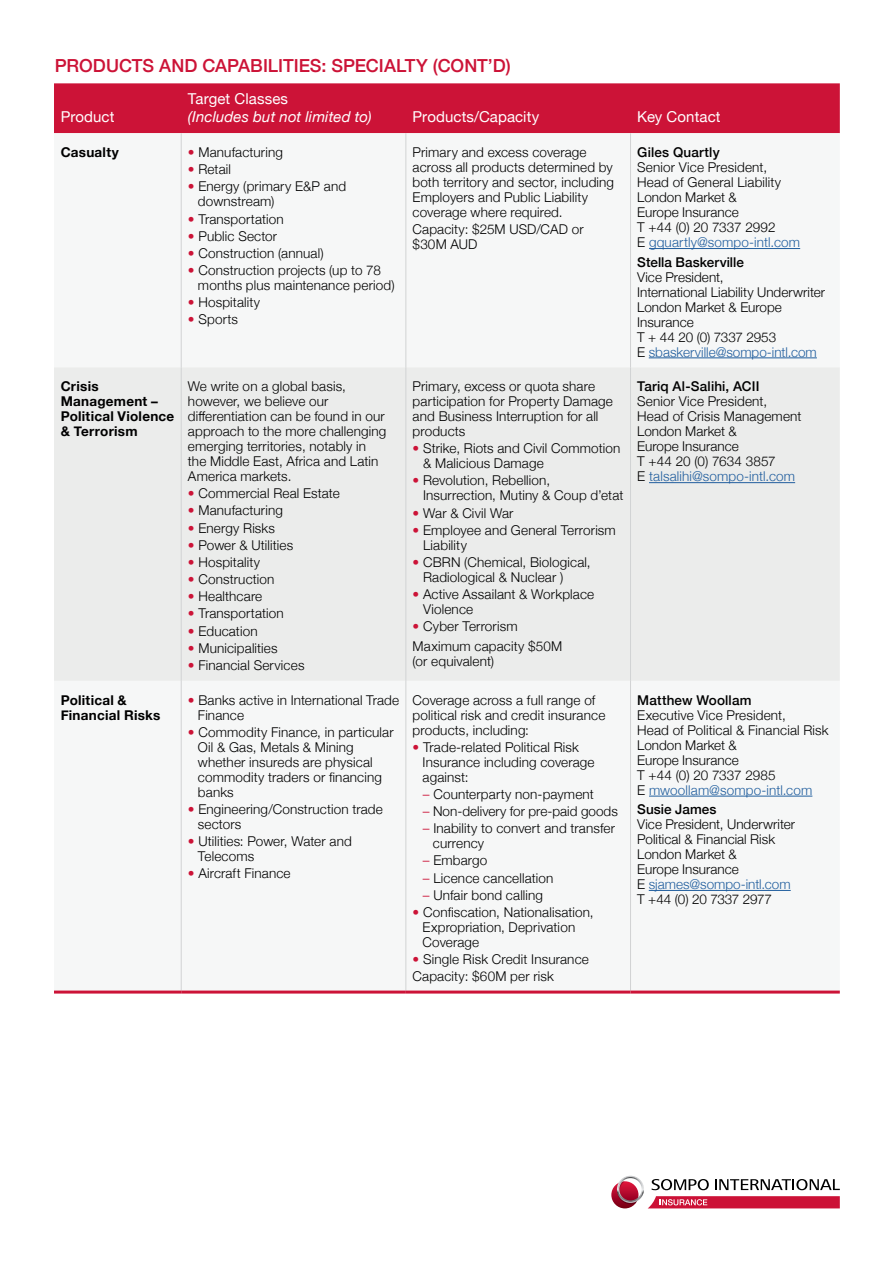
<style>
.page{position:relative;width:893px;height:1263px;background:#fff}
.page>*{position:absolute;margin:0;border:0;box-sizing:border-box;transform-origin:0 0}
.t1{font:500 18px "Helvetica Neue";color:#cc1337}
.t2{font:15px "Helvetica Neue";letter-spacing:.005em;color:#fff}
.t3{font:italic 15px "Helvetica Neue";letter-spacing:.005em;color:#fff}
.t4{font:300 13.5px/15px "Helvetica Neue";letter-spacing:.01em;color:#000}
.t5{font:700 13.5px/15px "Helvetica Neue";letter-spacing:.02em;color:#000}
.t6{font:500 13.5px "Helvetica Neue";letter-spacing:.01em;color:#000}
.s1{color:#cc1337}
.s2{color:#215e9e}
</style>
<div class="page">
<div style="left:54px;top:83px;width:786px;height:50px;background:#cc1337"></div>
<div style="left:54px;top:133px;width:786px;height:857px;background:#f6f7f7"></div>
<div style="left:54px;top:367px;width:786px;height:314px;background:#ebeceb"></div>
<hr style="left:181px;top:133px;width:1px;height:234px;background:#d1d3d4">
<hr style="left:405px;top:133px;width:1px;height:234px;background:#d1d3d4">
<hr style="left:181px;top:367px;width:1px;height:314px;background:#d1d3d4">
<hr style="left:405px;top:367px;width:1px;height:314px;background:#d1d3d4">
<hr style="left:181px;top:681px;width:1px;height:309px;background:#d1d3d4">
<hr style="left:405px;top:681px;width:1px;height:309px;background:#d1d3d4">
<hr style="left:630px;top:133px;width:1px;height:234px;background:#d1d3d4">
<hr style="left:630px;top:367px;width:1px;height:314px;background:#d1d3d4">
<hr style="left:630px;top:681px;width:1px;height:309px;background:#d1d3d4">
<hr style="left:54px;top:990px;width:127px;height:3px;background:#cc1337">
<hr style="left:181px;top:990px;width:225px;height:3px;background:#cc1337">
<hr style="left:406px;top:990px;width:224px;height:3px;background:#cc1337">
<hr style="left:630px;top:990px;width:210px;height:3px;background:#cc1337">
<hr style="left:649px;top:248px;width:151px;height:1px;background:#215e9e">
<hr style="left:649px;top:357px;width:168px;height:1px;background:#215e9e">
<hr style="left:649px;top:482px;width:146px;height:1px;background:#215e9e">
<hr style="left:649px;top:796px;width:163px;height:1px;background:#215e9e">
<hr style="left:649px;top:890px;width:142px;height:1px;background:#215e9e">
<svg style="left:611px;top:1181px;width:27px;height:27px"></svg>
<svg style="left:617px;top:1176px;width:223px;height:32px"></svg>
<h1 class="t1" style="left:55px;top:51px;width:457px">PRODUCTS AND CAPABILITIES: SPECIALTY (CONT’D)</h1>
<p class="t2" style="left:61px;top:106px;width:55px">Product</p>
<p class="t2" style="left:188px;top:88px;width:102px">Target Classes</p>
<p class="t3" style="left:188px;top:106px;width:185px">(Includes but not limited to)</p>
<p class="t2" style="left:413px;top:106px;width:128px">Products/Capacity</p>
<p class="t2" style="left:637px;top:106px;width:85px">Key Contact</p>
<p class="t5" style="left:61px;top:145px;width:59px">Casualty</p>
<p class="t4" style="left:188px;top:144px;width:97px"><span class="s1">•</span> Manufacturing</p>
<p class="t4" style="left:188px;top:161px;width:45px"><span class="s1">•</span> Retail</p>
<p class="t4" style="left:198px;top:178px;width:150px;text-indent:-10px"><span class="s1">•</span> Energy (primary E&amp;P and downstream)</p>
<p class="t4" style="left:188px;top:210px;width:97px"><span class="s1">•</span> Transportation</p>
<p class="t4" style="left:188px;top:227px;width:91px"><span class="s1">•</span> Public Sector</p>
<p class="t4" style="left:188px;top:245px;width:137px"><span class="s1">•</span> Construction (annual)</p>
<p class="t4" style="left:198px;top:262px;width:198px;text-indent:-10px"><span class="s1">•</span> Construction projects (up to 78 months plus maintenance period)</p>
<p class="t4" style="left:188px;top:294px;width:74px"><span class="s1">•</span> Hospitality</p>
<p class="t4" style="left:188px;top:311px;width:52px"><span class="s1">•</span> Sports</p>
<p class="t4" style="left:413px;top:144px;width:203px">Primary and excess coverage across all products determined by both territory and sector, including<br>Employers and Public Liability coverage where required.</p>
<p class="t4" style="left:413px;top:221px;width:172px">Capacity: $25M USD/CAD or $30M AUD</p>
<p class="t5" style="left:61px;top:379px;width:115px">Crisis<br>Management –<br>Political Violence &amp; Terrorism</p>
<p class="t4" style="left:188px;top:378px;width:200px">We write on a global basis, however, we believe our differentiation can be found in our approach to the more challenging emerging territories, notably in the Middle East, Africa and Latin<br>America markets.</p>
<p class="t4" style="left:188px;top:485px;width:153px"><span class="s1">•</span> Commercial Real Estate</p>
<p class="t4" style="left:188px;top:502px;width:97px"><span class="s1">•</span> Manufacturing</p>
<p class="t4" style="left:188px;top:519px;width:88px"><span class="s1">•</span> Energy Risks</p>
<p class="t4" style="left:188px;top:536px;width:107px"><span class="s1">•</span> Power &amp; Utilities</p>
<p class="t4" style="left:188px;top:554px;width:74px"><span class="s1">•</span> Hospitality</p>
<p class="t4" style="left:188px;top:571px;width:88px"><span class="s1">•</span> Construction</p>
<p class="t4" style="left:188px;top:588px;width:76px"><span class="s1">•</span> Healthcare</p>
<p class="t4" style="left:188px;top:605px;width:97px"><span class="s1">•</span> Transportation</p>
<p class="t4" style="left:188px;top:622px;width:71px"><span class="s1">•</span> Education</p>
<p class="t4" style="left:188px;top:639px;width:91px"><span class="s1">•</span> Municipalities</p>
<p class="t4" style="left:188px;top:657px;width:118px"><span class="s1">•</span> Financial Services</p>
<p class="t5" style="left:61px;top:693px;width:101px">Political &amp;<br>Financial Risks</p>
<p class="t4" style="left:198px;top:691px;width:203px;text-indent:-10px"><span class="s1">•</span> Banks active in International Trade<br>Finance</p>
<p class="t4" style="left:198px;top:723px;width:197px;text-indent:-10px"><span class="s1">•</span> Commodity Finance, in particular<br>Oil &amp; Gas, Metals &amp; Mining whether insureds are physical commodity traders or financing banks</p>
<p class="t4" style="left:198px;top:801px;width:186px;text-indent:-10px"><span class="s1">•</span> Engineering/Construction trade sectors</p>
<p class="t4" style="left:198px;top:833px;width:155px;text-indent:-10px"><span class="s1">•</span> Utilities: Power, Water and<br>Telecoms</p>
<p class="t4" style="left:188px;top:865px;width:104px"><span class="s1">•</span> Aircraft Finance</p>
<p class="t4" style="left:413px;top:378px;width:202px">Primary, excess or quota share participation for Property Damage and Business Interruption for all products</p>
<p class="t4" style="left:423px;top:440px;width:199px;text-indent:-11px"><span class="s1">•</span> Strike, Riots and Civil Commotion &amp; Malicious Damage</p>
<p class="t4" style="left:423px;top:472px;width:202px;text-indent:-11px"><span class="s1">•</span> Revolution, Rebellion,<br>Insurrection, Mutiny &amp; Coup d’etat</p>
<p class="t4" style="left:413px;top:504px;width:102px"><span class="s1">•</span> War &amp; Civil War</p>
<p class="t4" style="left:423px;top:521px;width:194px;text-indent:-11px"><span class="s1">•</span> Employee and General Terrorism<br>Liability</p>
<p class="t4" style="left:423px;top:554px;width:169px;text-indent:-11px"><span class="s1">•</span> CBRN (Chemical, Biological,<br>Radiological &amp; Nuclear )</p>
<p class="t4" style="left:423px;top:586px;width:173px;text-indent:-11px"><span class="s1">•</span> Active Assailant &amp; Workplace<br>Violence</p>
<p class="t4" style="left:413px;top:616px;width:151px;line-height:19.4px"><span class="s1">•</span> Cyber Terrorism<br>Maximum capacity $50M</p>
<p class="t4" style="left:413px;top:652px;width:83px">(or equivalent)</p>
<p class="t4" style="left:413px;top:691px;width:194px">Coverage across a full range of political risk and credit insurance products, including:</p>
<p class="t4" style="left:423px;top:738px;width:174px;text-indent:-10px"><span class="s1">•</span> Trade-related Political Risk<br>Insurance including coverage against:</p>
<p class="t4" style="left:423px;top:786px;width:172px"><span class="s1">–</span> Counterparty non-payment</p>
<p class="t4" style="left:423px;top:803px;width:196px"><span class="s1">–</span> Non-delivery for pre-paid goods</p>
<p class="t4" style="left:433px;top:820px;width:184px;text-indent:-10px"><span class="s1">–</span> Inability to convert and transfer currency</p>
<p class="t4" style="left:423px;top:852px;width:66px"><span class="s1">–</span> Embargo</p>
<p class="t4" style="left:423px;top:869px;width:132px"><span class="s1">–</span> Licence cancellation</p>
<p class="t4" style="left:423px;top:886px;width:122px"><span class="s1">–</span> Unfair bond calling</p>
<p class="t4" style="left:423px;top:903px;width:173px;text-indent:-10px"><span class="s1">•</span> Confiscation, Nationalisation,<br>Expropriation, Deprivation<br>Coverage</p>
<p class="t4" style="left:413px;top:950px;width:178px;line-height:17.1px"><span class="s1">•</span> Single Risk Credit Insurance<br>Capacity: $60M per risk</p>
<p class="t6" style="left:637px;top:141px;width:84px">Giles Quartly</p>
<p class="t4" style="left:637px;top:159px;width:164px">Senior Vice President,<br>Head of General Liability<br>London Market &amp;<br>Europe Insurance<br>T +44 (0) 20 7337 2992<br>E <span class="s2">gquartly@sompo-intl.com</span></p>
<p class="t6" style="left:637px;top:251px;width:108px">Stella Baskerville</p>
<p class="t4" style="left:637px;top:268px;width:189px">Vice President,<br>International Liability Underwriter<br>London Market &amp; Europe<br>Insurance<br>T + 44 20 (0) 7337 2953<br>E <span class="s2">sbaskerville@sompo-intl.com</span></p>
<p class="t6" style="left:637px;top:376px;width:124px">Tariq Al-Salihi, ACII</p>
<p class="t4" style="left:637px;top:393px;width:166px">Senior Vice President,<br>Head of Crisis Management<br>London Market &amp;<br>Europe Insurance<br>T +44 20 (0) 7634 3857<br>E <span class="s2">talsalihi@sompo-intl.com</span></p>
<p class="t6" style="left:637px;top:689px;width:116px">Matthew Woollam</p>
<p class="t4" style="left:637px;top:706px;width:193px">Executive Vice President,<br>Head of Political &amp; Financial Risk<br>London Market &amp;<br>Europe Insurance<br>T +44 (0) 20 7337 2985<br>E <span class="s2">mwoollam@sompo-intl.com</span></p>
<p class="t6" style="left:637px;top:798px;width:81px">Susie James</p>
<p class="t4" style="left:637px;top:816px;width:159px">Vice President, Underwriter<br>Political &amp; Financial Risk<br>London Market &amp;<br>Europe Insurance<br>E <span class="s2">sjames@sompo-intl.com<br></span>T +44 (0) 20 7337 2977</p>
</div>
